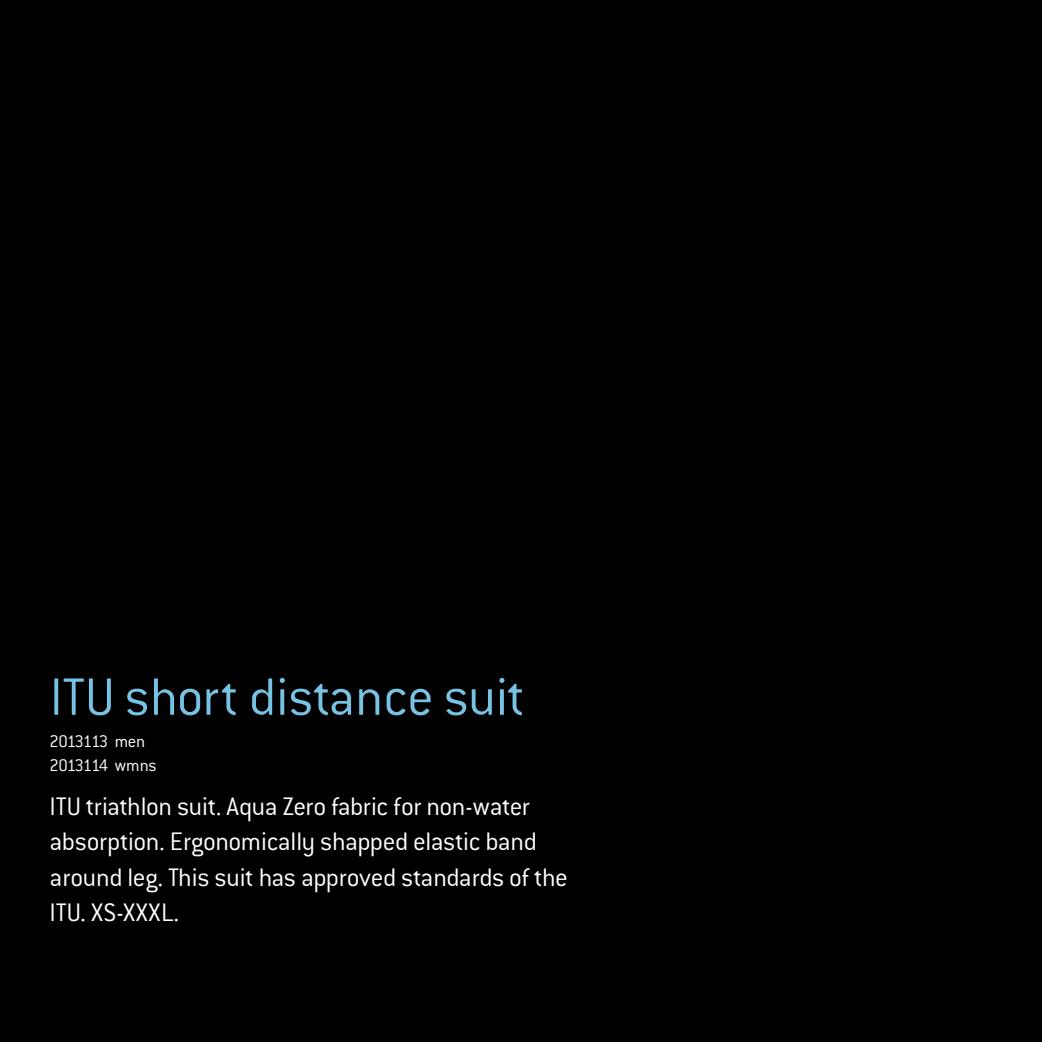
<style>
.page{position:relative;width:1042px;height:1042px;background:#000}
.page>*{position:absolute;margin:0;border:0;box-sizing:border-box;transform-origin:0 0}
.t1{font:300 57.75px "Conduit ITC Std";letter-spacing:-.005em;color:#76c3e4}
.t2{font:300 27.82px/35.5px "Conduit ITC Std";letter-spacing:-.015em;color:#fff}
.t3{font:300 18.55px/23.6px "Conduit ITC Std";letter-spacing:-.06em;color:#fff}
</style>
<div class="page">
<h1 class="t1" style="left:50px;top:662px;width:477px">ITU short distance suit</h1>
<p class="t3" style="left:50px;top:729px;width:108px">2013113 men<br>2013114 wmns</p>
<p class="t2" style="left:50px;top:788px;width:520px">ITU triathlon suit. Aqua Zero fabric for non-water absorption. Ergonomically shapped elastic band around leg. This suit has approved standards of the ITU. XS-XXXL.</p>
</div>
